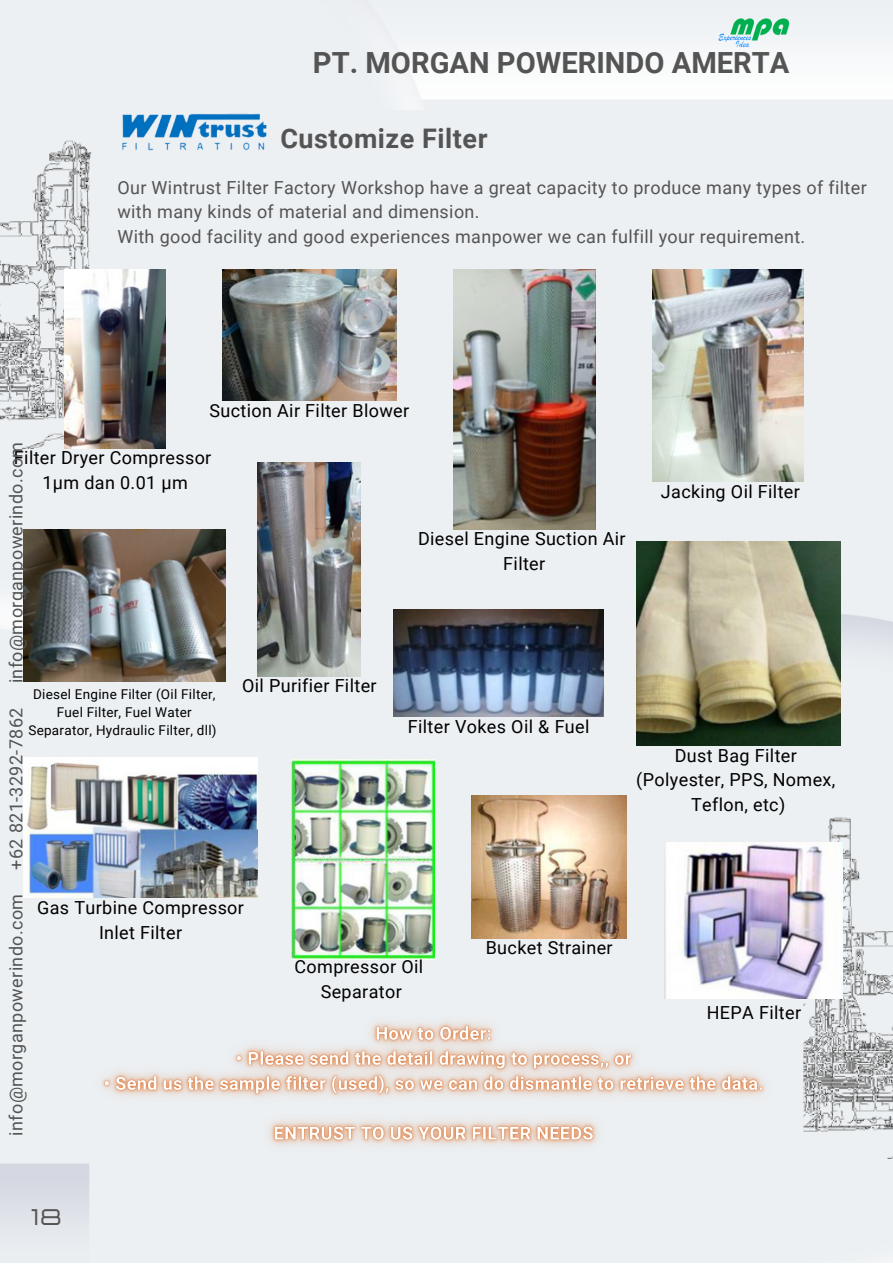
<style>
.page{position:relative;width:893px;height:1264px;background:#fff}
.page>*{position:absolute;margin:0;border:0;box-sizing:border-box;transform-origin:0 0}
.t1{font:700 29.1px "Roboto";color:#545454}
.t2{font:700 27px "Roboto";letter-spacing:.02em;color:#545454}
.t3{font:22.5px "Lastica";color:#545454}
.t4{font:18px/24.8px "Roboto";letter-spacing:.02em;color:#000;text-align:center}
.t5{font:18px/24.8px "Roboto";letter-spacing:.02em;color:#545454}
.t6{font:13.5px/18px "Roboto";letter-spacing:.02em;color:#000;text-align:center}
</style>
<div class="page">
<img style="left:0;top:0;width:892px;height:1262px">
<img style="left:803px;top:613px;width:89px;height:649px">
<img style="left:0;top:0;width:446px;height:631px">
<img style="left:0;top:0;width:370px;height:448px">
<img style="left:718px;top:19px;width:71px;height:28px">
<img style="left:803px;top:676px;width:89px;height:482px">
<div style="left:89px;top:110px;width:714px;height:1152px;background:#ecf0f3"></div>
<img style="left:65px;top:269px;width:100px;height:179px">
<img style="left:223px;top:269px;width:173px;height:132px">
<img style="left:453px;top:269px;width:142px;height:260px">
<img style="left:652px;top:269px;width:151px;height:213px">
<img style="left:24px;top:529px;width:201px;height:152px">
<img style="left:257px;top:462px;width:104px;height:214px">
<img style="left:394px;top:610px;width:209px;height:106px">
<img style="left:636px;top:541px;width:204px;height:205px">
<img style="left:24px;top:757px;width:234px;height:140px">
<img style="left:291px;top:759px;width:143px;height:200px">
<img style="left:471px;top:795px;width:155px;height:143px">
<img style="left:664px;top:842px;width:178px;height:156px">
<img style="left:79px;top:998px;width:714px;height:169px">
<img style="left:115px;top:108px;width:156px;height:47px">
<p class="t1" style="left:313px;top:46px;width:478px">PT. MORGAN POWERINDO AMERTA</p>
<p class="t2" style="left:280px;top:123px;width:209px">Customize Filter</p>
<p class="t5" style="left:117px;top:175px;width:751px">Our Wintrust Filter Factory Workshop have a great capacity to produce many types of filter with many kinds of material and dimension.</p>
<p class="t5" style="left:117px;top:224px;width:689px">With good facility and good experiences manpower we can fulfill your requirement.</p>
<p class="t4" style="left:209px;top:398px;width:201px">Suction Air Filter Blower</p>
<p class="t5" style="left:4px;top:683px;width:243px;rotate:-90deg">info@morganpowerindo.com</p>
<p class="t4" style="left:14px;top:446px;width:199px">Filter Dryer Compressor</p>
<p class="t4" style="left:42px;top:470px;width:147px">1µm dan 0.01 µm</p>
<p class="t6" style="left:28px;top:685px;width:190px">Diesel Engine Filter (Oil Filter,<br>Fuel Filter, Fuel Water<br>Separator, Hydraulic Filter, dll)</p>
<p class="t5" style="left:4px;top:869px;width:163px;rotate:-90deg">+62 821-3292-7862</p>
<p class="t4" style="left:242px;top:673px;width:136px">Oil Purifier Filter</p>
<p class="t4" style="left:418px;top:527px;width:209px">Diesel Engine Suction Air</p>
<p class="t4" style="left:503px;top:551px;width:43px">Filter</p>
<p class="t4" style="left:408px;top:714px;width:183px">Filter Vokes Oil &amp; Fuel</p>
<p class="t5" style="left:4px;top:1135px;width:243px;rotate:-90deg">info@morganpowerindo.com</p>
<p class="t4" style="left:37px;top:895px;width:208px">Gas Turbine Compressor<br>Inlet Filter</p>
<p class="t4" style="left:294px;top:954px;width:130px">Compressor Oil</p>
<p class="t4" style="left:321px;top:979px;width:83px">Separator</p>
<p class="t4" style="left:485px;top:935px;width:128px">Bucket Strainer</p>
<p class="t4" style="left:661px;top:479px;width:140px">Jacking Oil Filter</p>
<p class="t4" style="left:674px;top:743px;width:124px">Dust Bag Filter</p>
<p class="t4" style="left:636px;top:767px;width:200px">(Polyester, PPS, Nomex,</p>
<p class="t4" style="left:691px;top:792px;width:96px">Teflon, etc)</p>
<p class="t4" style="left:706px;top:1000px;width:96px">HEPA Filter</p>
<p class="t3" style="left:31px;top:1205px;width:32px">18</p>
</div>
